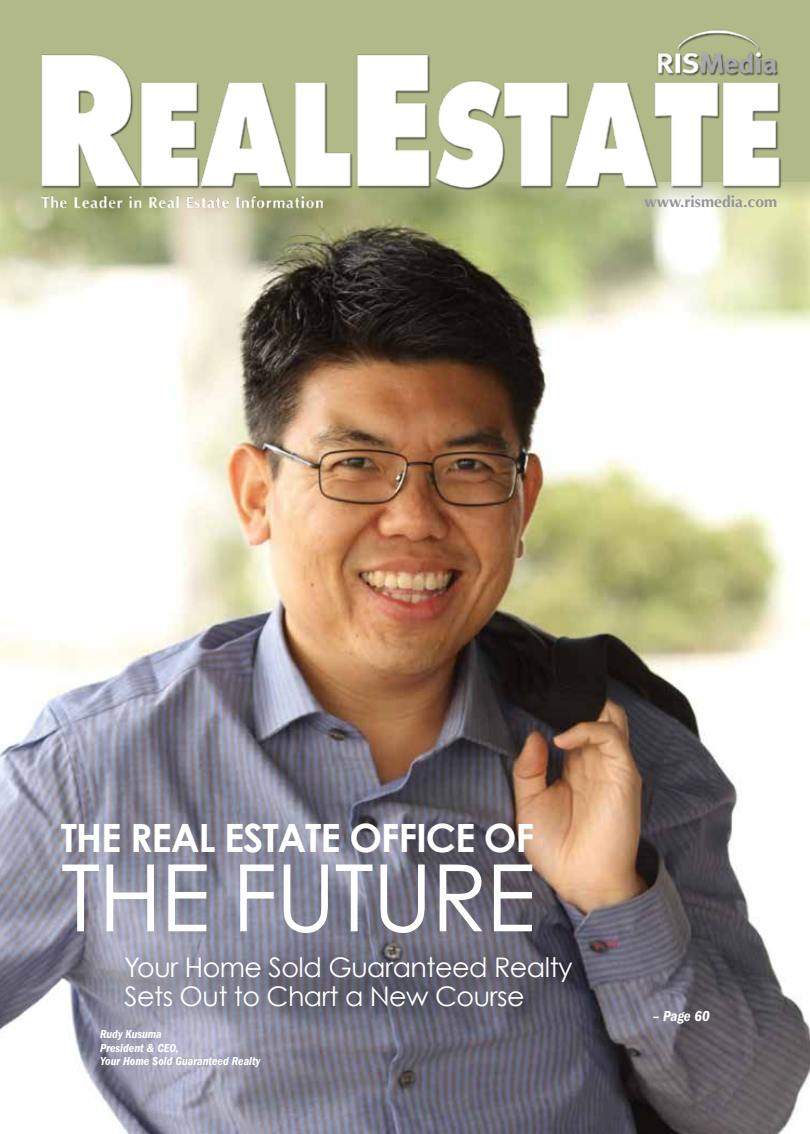
<style>
.page{position:relative;width:810px;height:1134px;background:#b1b989}
.page>*{position:absolute;margin:0;border:0;box-sizing:border-box;transform-origin:0 0}
.t1{font:93px "Century Gothic";letter-spacing:-.02em;color:#fff}
.t2{font:700 39px "Century Gothic";letter-spacing:-.03em;color:#fff}
.t3{font:27px/28.5px "Century Gothic";letter-spacing:-.02em;color:#fff}
.t4{font:700 15.75px "Optima";color:#939598}
.t5{font:italic 600 condensed 15px "Franklin Gothic";letter-spacing:-.01em;color:#fff}
.t6{font:italic 600 condensed 12px/13.5px "Franklin Gothic";color:#fff}
</style>
<div class="page">
<img style="left:0;top:188px;width:810px;height:946px">
<div style="left:113px;top:939px;width:492px;height:95px;background:#000;opacity:.28"></div>
<img style="left:25px;top:30px;width:785px;height:204px">
<p class="t4" style="left:645px;top:192px;width:134px">www.rismedia.com</p>
<h2 class="t2" style="left:61px;top:813px;width:475px">THE REAL ESTATE OFFICE OF</h2>
<h1 class="t1" style="left:61px;top:841px;width:476px">THE FUTURE</h1>
<p class="t3" style="left:124px;top:953px;width:450px">Your Home Sold Guaranteed Realty<br>Sets Out to Chart a New Course</p>
<p class="t6" style="left:100px;top:1027px;width:162px">Rudy Kusuma<br>President &amp; CEO,<br>Your Home Sold Guaranteed Realty</p>
<p class="t5" style="left:653px;top:1007px;width:59px">– Page 60</p>
</div>
